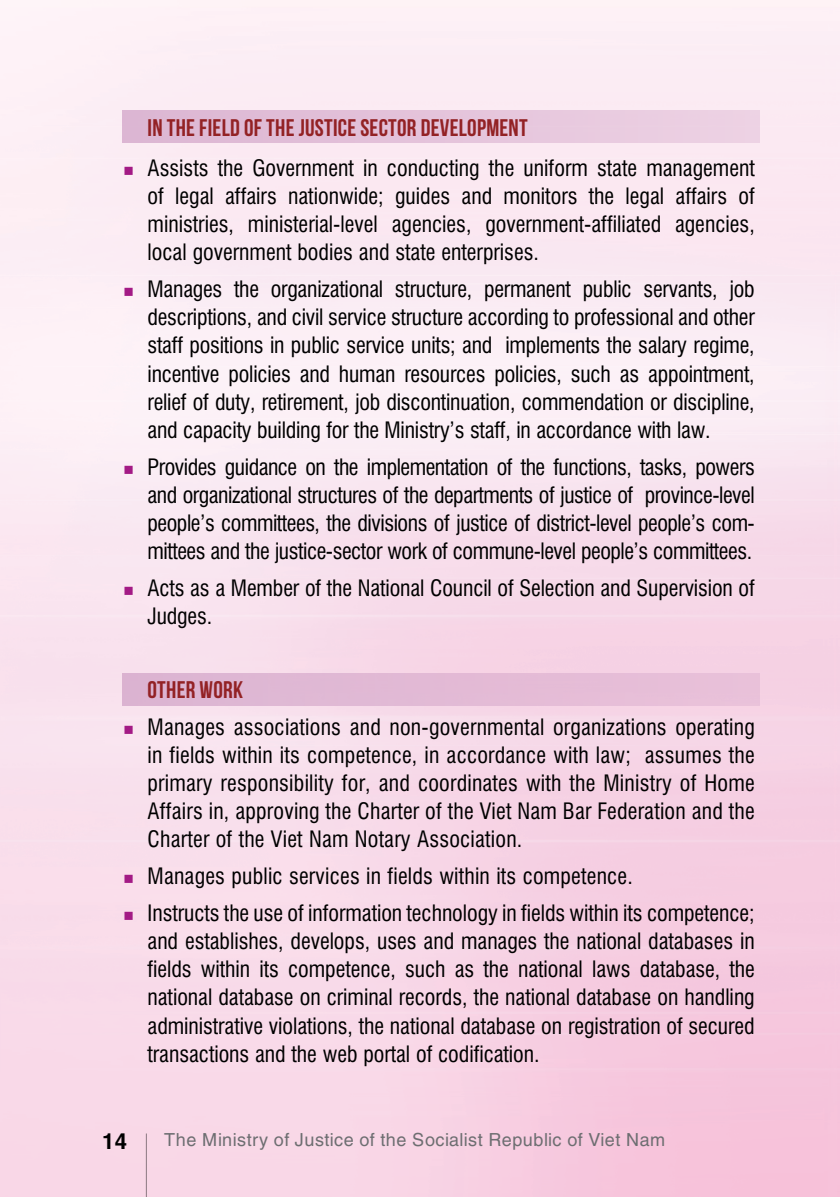
<style>
.page{position:relative;width:840px;height:1197px;background:#fff}
.page>*{position:absolute;margin:0;border:0;box-sizing:border-box;transform-origin:0 0}
.t1{font:24px "UTM Bebas";letter-spacing:.01em;color:#932225}
.t2{font:22px/28.2px "UTM Swiss Condensed";color:#000;text-align:justify}
.t3{font:700 22px "UTM Helve";color:#000}
.t4{font:18px "UTM Helve";color:#6d6e71}
.s1{color:#a31a85}
</style>
<div class="page">
<div style="left:122px;top:672px;width:637px;height:33px;background:#e2bad5"></div>
<div style="left:122px;top:110px;width:637px;height:33px;background:linear-gradient(to right,#dcb5d2,#edd2e4)"></div>
<hr style="left:146px;top:1133px;width:1px;height:63px;background:#000">
<p class="t1" style="left:147px;top:110px;width:381px">IN THE FIELD OF THE JUSTICE SECTOR DEVELOPMENT</p>
<p class="t2" style="left:147px;top:152px;width:608px;text-indent:-24px"><span class="s1">■</span> Assists the Government in conducting the uniform state management of legal affairs nationwide; guides and monitors the legal affairs of ministries, ministerial-level agencies, government-affiliated agencies, local government bodies and state enterprises.</p>
<p class="t2" style="left:147px;top:273px;width:608px;text-indent:-24px"><span class="s1">■</span> Manages the organizational structure, permanent public servants, job descriptions, and civil service structure according to professional and other staff positions in public service units; and implements the salary regime, incentive policies and human resources policies, such as appointment, relief of duty, retirement, job discontinuation, commendation or discipline, and capacity building for the Ministry’s staff, in accordance with law.</p>
<p class="t2" style="left:147px;top:451px;width:608px;text-indent:-24px"><span class="s1">■</span> Provides guidance on the implementation of the functions, tasks, powers and organizational structures of the departments of justice of province-level people’s committees, the divisions of justice of district-level people’s com&shy;mittees and the justice-sector work of commune-level people’s committees.</p>
<p class="t2" style="left:147px;top:572px;width:608px;text-indent:-24px"><span class="s1">■</span> Acts as a Member of the National Council of Selection and Supervision of<br>Judges.</p>
<p class="t1" style="left:147px;top:672px;width:97px">OTHER WORK</p>
<p class="t2" style="left:147px;top:710px;width:608px;text-indent:-24px"><span class="s1">■</span> Manages associations and non-governmental organizations operating in fields within its competence, in accordance with law; assumes the primary responsibility for, and coordinates with the Ministry of Home Affairs in, approving the Charter of the Viet Nam Bar Federation and the Charter of the Viet Nam Notary Association.</p>
<p class="t2" style="left:123px;top:860px;width:511px"><span class="s1">■</span> Manages public services in fields within its competence.</p>
<p class="t2" style="left:147px;top:896px;width:608px;text-indent:-24px"><span class="s1">■</span> Instructs the use of information technology in fields within its competence; and establishes, develops, uses and manages the national databases in fields within its competence, such as the national laws database, the national database on criminal records, the national database on handling administrative violations, the national database on registration of secured transactions and the web portal of codification.</p>
<p class="t3" style="left:102px;top:1122px;width:27px">14</p>
<p class="t4" style="left:164px;top:1125px;width:503px">The Ministry of Justice of the Socialist Republic of Viet Nam</p>
</div>
